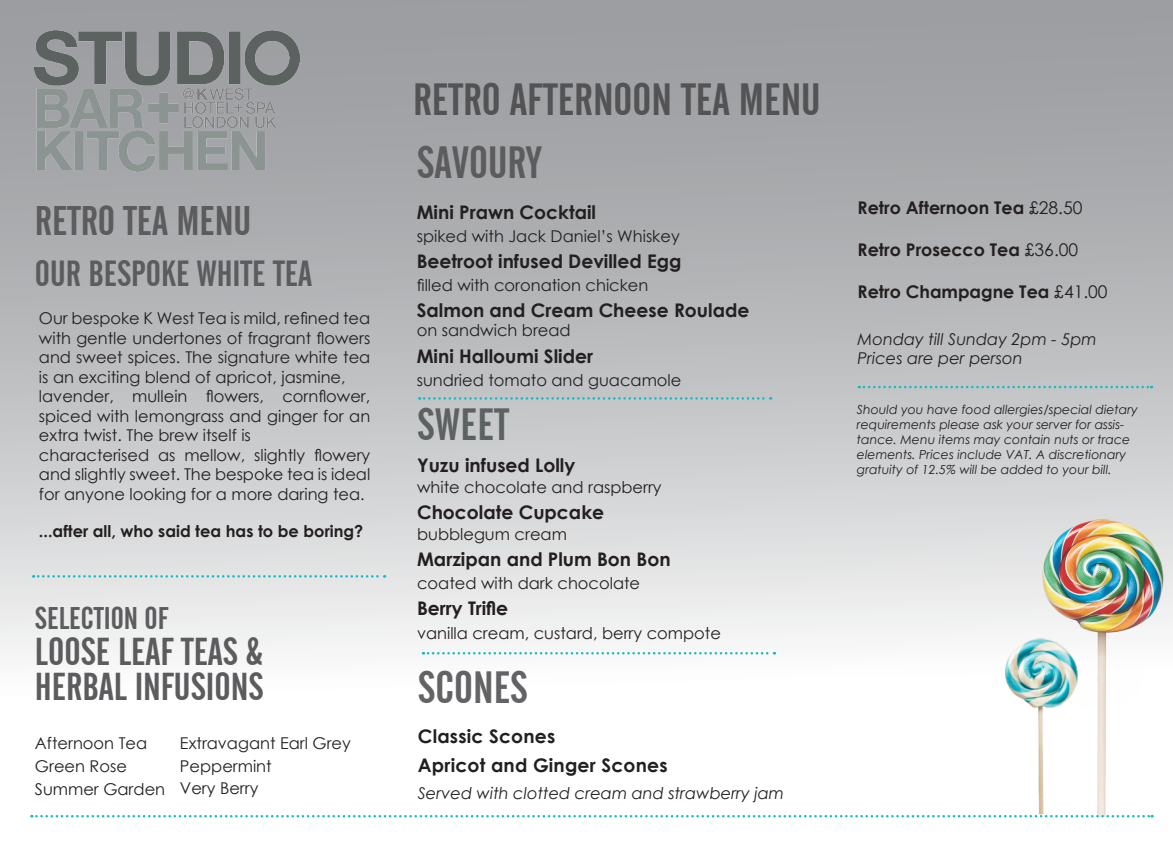
<style>
.page{position:relative;width:1173px;height:854px;background:#fff}
.page>*{position:absolute;margin:0;border:0;box-sizing:border-box;transform-origin:0 0}
.t1{font:45px "Alternate Gothic No 2 BT";color:#535355}
.t2{font:45px "Alternate Gothic No 2 BT";color:#5c5c5f}
.t3{font:45px "Alternate Gothic No 2 BT";color:#636366}
.t4{font:45px "Alternate Gothic No 2 BT";letter-spacing:.01em;color:#5c6260}
.t5{font:41.25px "Alternate Gothic No 2 BT";color:#5c5c5f}
.t6{font:38.75px "Alternate Gothic No 2 BT";color:#5c5c5f}
.t7{font:36.25px "Alternate Gothic No 2 BT";color:#5c5c5f}
.t8{font:31.25px "Alternate Gothic No 2 BT";color:#5c5c5f}
.t9{font:700 18.75px "Century Gothic";color:#231f20}
.t10{font:700 17.5px "Century Gothic";color:#231f20}
.t11{font:16.25px/19.5px "Century Gothic";color:#231f20;text-align:justify}
.t12{font:italic 16.25px "Century Gothic";color:#231f20}
.t13{font:700 16.25px "Century Gothic";color:#231f20}
.t14{font:italic 12.5px/15px "Century Gothic";color:#231f20}
.s1{font-weight:400}
</style>
<div class="page">
<div style="left:0;top:0;width:1173px;height:843px;background:linear-gradient(to bottom,#8f9195,#fff)"></div>
<img style="left:1038px;top:503px;width:135px;height:313px">
<svg style="left:419px;top:397px;width:352px;height:3px"></svg>
<svg style="left:31px;top:815px;width:1121px;height:2px"></svg>
<img style="left:35px;top:30px;width:264px;height:142px">
<svg style="left:33px;top:575px;width:352px;height:3px"></svg>
<svg style="left:423px;top:652px;width:352px;height:2px"></svg>
<svg style="left:859px;top:386px;width:293px;height:2px"></svg>
<img style="left:957px;top:631px;width:127px;height:189px">
<p class="t5" style="left:35px;top:198px;width:218px">RETRO TEA MENU</p>
<p class="t7" style="left:35px;top:253px;width:279px">OUR BESPOKE WHITE TEA</p>
<p class="t11" style="left:39px;top:308px;width:333px">Our bespoke K West Tea is mild, refined tea with gentle undertones of fragrant flowers and sweet spices. The signature white tea is an exciting blend of apricot, jasmine,</p>
<p class="t11" style="left:39px;top:386px;width:333px">lavender, mullein flowers, cornflower, spiced with lemongrass and ginger for an extra twist. The brew itself is</p>
<p class="t11" style="left:39px;top:445px;width:333px">characterised as mellow, slightly flowery and slightly sweet. The bespoke tea is ideal for anyone looking for a more daring tea.</p>
<p class="t13" style="left:39px;top:519px;width:326px">...after all, who said tea has to be boring?</p>
<p class="t8" style="left:35px;top:601px;width:135px">SELECTION OF</p>
<p class="t6" style="left:35px;top:630px;width:230px">LOOSE LEAF TEAS &amp;</p>
<p class="t6" style="left:35px;top:665px;width:230px">HERBAL INFUSIONS</p>
<p class="t11" style="left:35px;top:733px;width:114px">Afternoon Tea</p>
<p class="t11" style="left:35px;top:756px;width:93px">Green Rose</p>
<p class="t11" style="left:35px;top:779px;width:132px">Summer Garden</p>
<p class="t11" style="left:180px;top:733px;width:172px">Extravagant Earl Grey</p>
<p class="t11" style="left:180px;top:756px;width:93px">Peppermint</p>
<p class="t11" style="left:180px;top:778px;width:80px">Very Berry</p>
<p class="t1" style="left:413px;top:74px;width:409px">RETRO AFTERNOON TEA MENU</p>
<p class="t2" style="left:417px;top:138px;width:126px">SAVOURY</p>
<p class="t9" style="left:417px;top:198px;width:181px">Mini Prawn Cocktail</p>
<p class="t11" style="left:417px;top:226px;width:264px">spiked with Jack Daniel’s Whiskey</p>
<p class="t9" style="left:417px;top:247px;width:266px">Beetroot infused Devilled Egg</p>
<p class="t11" style="left:417px;top:275px;width:233px">filled with coronation chicken</p>
<p class="t9" style="left:417px;top:296px;width:334px">Salmon and Cream Cheese Roulade</p>
<p class="t11" style="left:417px;top:321px;width:155px">on sandwich bread</p>
<p class="t9" style="left:417px;top:341px;width:178px">Mini Halloumi Slider</p>
<p class="t11" style="left:417px;top:370px;width:266px">sundried tomato and guacamole</p>
<p class="t4" style="left:417px;top:400px;width:93px">SWEET</p>
<p class="t9" style="left:417px;top:451px;width:160px">Yuzu infused Lolly</p>
<p class="t11" style="left:417px;top:477px;width:246px">white chocolate and raspberry</p>
<p class="t9" style="left:417px;top:498px;width:189px">Chocolate Cupcake</p>
<p class="t11" style="left:417px;top:524px;width:151px">bubblegum cream</p>
<p class="t9" style="left:417px;top:545px;width:255px">Marzipan and Plum Bon Bon</p>
<p class="t11" style="left:417px;top:574px;width:225px">coated with dark chocolate</p>
<p class="t9" style="left:417px;top:594px;width:93px">Berry Trifle</p>
<p class="t11" style="left:417px;top:623px;width:305px">vanilla cream, custard, berry compote</p>
<p class="t3" style="left:418px;top:662px;width:112px">SCONES</p>
<p class="t9" style="left:418px;top:722px;width:139px">Classic Scones</p>
<p class="t9" style="left:418px;top:751px;width:251px">Apricot and Ginger Scones</p>
<p class="t12" style="left:418px;top:782px;width:368px">Served with clotted cream and strawberry jam</p>
<p class="t10" style="left:857px;top:195px;width:226px">Retro Afternoon Tea <span class="s1">£28.50</span></p>
<p class="t10" style="left:857px;top:237px;width:222px">Retro Prosecco Tea <span class="s1">£36.00</span></p>
<p class="t10" style="left:857px;top:279px;width:252px">Retro Champagne Tea <span class="s1">£41.00</span></p>
<p class="t12" style="left:857px;top:328px;width:241px">Monday till Sunday 2pm - 5pm</p>
<p class="t12" style="left:857px;top:347px;width:167px">Prices are per person</p>
<p class="t14" style="left:857px;top:402px;width:282px">Should you have food allergies/special dietary requirements please ask your server for assis&shy;tance. Menu items may contain nuts or trace elements. Prices include VAT. A discretionary gratuity of 12.5% will be added to your bill.</p>
</div>
